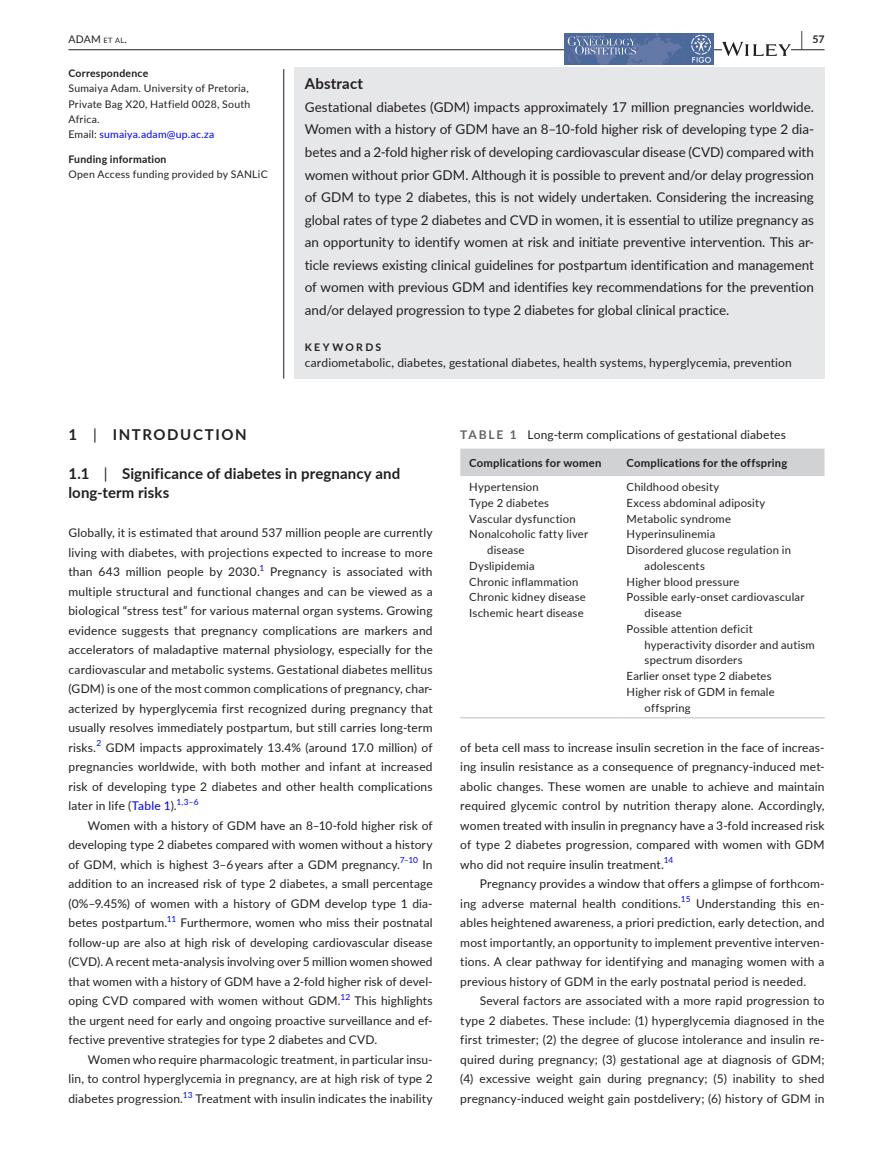
<style>
.page{position:relative;width:893px;height:1174px;background:#fff}
.page>*{position:absolute;margin:0;border:0;box-sizing:border-box;transform-origin:0 0}
.t1{font:700 15px/19.5px "Lato";letter-spacing:.01em;color:#231f20}
.t2{font:700 15px "Lato";letter-spacing:.105em;color:#231f20}
.t3{font:13.5px/22.5px "Lato";letter-spacing:-.005em;color:#231f20;text-align:justify}
.t4{font:12px/19.5px "Lato";letter-spacing:.015em;color:#231f20;text-align:justify}
.t5{font:11.25px "Lato";letter-spacing:.015em;color:#231f20}
.t6{font:700 11.25px "Lato";letter-spacing:.02em;color:#231f20}
.t7{font:10.5px/15px "Lato";letter-spacing:.02em;color:#231f20}
.t8{font:700 10.5px "Lato";letter-spacing:.02em;color:#231f20}
.t9{font:700 10.5px "Lato";letter-spacing:.22em;color:#231f20}
.t10{font:8.4px "Lato";color:#00f}
.s1{font-size:7.35px}
.s2{font-size:19.5px}
.s3{color:#00f}
.s4{font-weight:400}
.s5{font-weight:700;color:#636366}
</style>
<div class="page">
<hr style="left:68px;top:49px;width:756px;height:1px;background:#231f20">
<img style="left:565px;top:34px;width:149px;height:30px">
<svg style="left:568px;top:35px;width:68px;height:28px;background:#667da8"></svg>
<svg style="left:691px;top:35px;width:20px;height:28px"></svg>
<svg style="left:722px;top:42px;width:69px;height:14px"></svg>
<hr style="left:283px;top:69px;width:1px;height:309px;background:#231f20">
<div style="left:460px;top:448px;width:364px;height:28px;background:#d1d2d4"></div>
<hr style="left:460px;top:717px;width:158px;height:1px;background:#d1d2d4">
<hr style="left:618px;top:717px;width:206px;height:1px;background:#d1d2d4">
<div style="left:294px;top:67px;width:530px;height:310px;background:#e6e7e9"></div>
<hr style="left:294px;top:377px;width:530px;height:2px;background:#e6e7e9">
<p class="t7" style="left:68px;top:31px;width:60px">ADAM <span class="s1">et al</span>.</p>
<p class="t8" style="left:801px;top:31px;width:25px"><span class="s2">|</span> 57</p>
<p class="t8" style="left:68px;top:66px;width:81px">Correspondence</p>
<p class="t7" style="left:68px;top:81px;width:183px">Sumaiya Adam. University of Pretoria,<br>Private Bag X20, Hatfield 0028, South<br>Africa.<br>Email: <span class="s3">sumaiya.adam@up.ac.za</span></p>
<p class="t8" style="left:68px;top:151px;width:100px">Funding information</p>
<p class="t7" style="left:68px;top:166px;width:201px">Open Access funding provided by SANLiC</p>
<p class="t1" style="left:305px;top:74px;width:60px">Abstract</p>
<p class="t3" style="left:305px;top:95px;width:511px">Gestational diabetes (GDM) impacts approximately 17 million pregnancies worldwide.<br>Women with a history of GDM have an 8–10-fold higher risk of developing type 2 dia&shy;betes and a 2-fold higher risk of developing cardiovascular disease (CVD) compared with women without prior GDM. Although it is possible to prevent and/or delay progression of GDM to type 2 diabetes, this is not widely undertaken. Considering the increasing global rates of type 2 diabetes and CVD in women, it is essential to utilize pregnancy as an opportunity to identify women at risk and initiate preventive intervention. This ar&shy;ticle reviews existing clinical guidelines for postpartum identification and management of women with previous GDM and identifies key recommendations for the prevention and/or delayed progression to type 2 diabetes for global clinical practice.</p>
<p class="t9" style="left:305px;top:339px;width:78px">KEYWORDS</p>
<p class="t4" style="left:305px;top:352px;width:489px">cardiometabolic, diabetes, gestational diabetes, health systems, hyperglycemia, prevention</p>
<p class="t2" style="left:68px;top:423px;width:180px">1 <span class="s4">|</span> INTRODUCTION</p>
<p class="t1" style="left:68px;top:463px;width:333px">1.1 <span class="s4">|</span> Significance of diabetes in pregnancy and long-term risks</p>
<p class="t4" style="left:68px;top:522px;width:366px">Globally, it is estimated that around 537 million people are currently living with diabetes, with projections expected to increase to more than 643 million people by 2030.</p>
<p class="t10" style="left:260px;top:562px;width:6px">1</p>
<p class="t4" style="left:68px;top:561px;width:366px;text-indent:202px">Pregnancy is associated with multiple structural and functional changes and can be viewed as a biological “stress test” for various maternal organ systems. Growing evidence suggests that pregnancy complications are markers and accelerators of maladaptive maternal physiology, especially for the cardiovascular and metabolic systems. Gestational diabetes mellitus (GDM) is one of the most common complications of pregnancy, char&shy;acterized by hyperglycemia first recognized during pregnancy that usually resolves immediately postpartum, but still carries long-term risks.</p>
<p class="t10" style="left:96px;top:737px;width:6px">2</p>
<p class="t4" style="left:68px;top:737px;width:366px;text-indent:37px">GDM impacts approximately 13.4% (around 17.0 million) of pregnancies worldwide, with both mother and infant at increased risk of developing type 2 diabetes and other health complications later in life (<span class="s3">Table 1</span>).<sup>1,3–6</sup></p>
<p class="t4" style="left:68px;top:815px;width:366px;text-indent:20px">Women with a history of GDM have an 8–10-fold higher risk of developing type 2 diabetes compared with women without a history of GDM, which is highest 3–6 years after a GDM pregnancy.</p>
<p class="t10" style="left:400px;top:854px;width:20px">7–10</p>
<p class="t4" style="left:68px;top:854px;width:366px;text-indent:354px">In addition to an increased risk of type 2 diabetes, a small percentage (0%–9.45%) of women with a history of GDM develop type 1 dia&shy;betes postpartum.</p>
<p class="t10" style="left:167px;top:913px;width:11px">11</p>
<p class="t4" style="left:68px;top:912px;width:366px;text-indent:112px">Furthermore, women who miss their postnatal follow-up are also at high risk of developing cardiovascular disease (CVD). A recent meta-analysis involving over 5 million women showed that women with a history of GDM have a 2-fold higher risk of devel&shy;oping CVD compared with women without GDM.<sup>12</sup> This highlights the urgent need for early and ongoing proactive surveillance and ef&shy;fective preventive strategies for type 2 diabetes and CVD.</p>
<p class="t4" style="left:68px;top:1049px;width:366px;text-indent:20px">Women who require pharmacologic treatment, in particular insu&shy;lin, to control hyperglycemia in pregnancy, are at high risk of type 2 diabetes progression.<sup>13</sup> Treatment with insulin indicates the inability</p>
<p class="t4" style="left:460px;top:424px;width:327px"><span class="s5">TABLE 1</span> Long-term complications of gestational diabetes</p>
<p class="t6" style="left:469px;top:454px;width:134px">Complications for women</p>
<p class="t6" style="left:627px;top:454px;width:162px">Complications for the offspring</p>
<p class="t5" style="left:469px;top:479px;width:71px">Hypertension</p>
<p class="t5" style="left:469px;top:495px;width:81px">Type 2 diabetes</p>
<p class="t5" style="left:469px;top:510px;width:108px">Vascular dysfunction</p>
<p class="t5" style="left:469px;top:526px;width:120px">Nonalcoholic fatty liver</p>
<p class="t5" style="left:487px;top:542px;width:39px">disease</p>
<p class="t5" style="left:469px;top:558px;width:67px">Dyslipidemia</p>
<p class="t5" style="left:469px;top:573px;width:111px">Chronic inflammation</p>
<p class="t5" style="left:469px;top:589px;width:118px">Chronic kidney disease</p>
<p class="t5" style="left:469px;top:605px;width:116px">Ischemic heart disease</p>
<p class="t5" style="left:627px;top:479px;width:94px">Childhood obesity</p>
<p class="t5" style="left:627px;top:495px;width:140px">Excess abdominal adiposity</p>
<p class="t5" style="left:627px;top:510px;width:106px">Metabolic syndrome</p>
<p class="t5" style="left:627px;top:526px;width:90px">Hyperinsulinemia</p>
<p class="t5" style="left:627px;top:542px;width:166px">Disordered glucose regulation in</p>
<p class="t5" style="left:645px;top:558px;width:62px">adolescents</p>
<p class="t5" style="left:627px;top:573px;width:114px">Higher blood pressure</p>
<p class="t5" style="left:627px;top:589px;width:179px">Possible early-onset cardiovascular</p>
<p class="t5" style="left:645px;top:605px;width:39px">disease</p>
<p class="t5" style="left:627px;top:621px;width:128px">Possible attention deficit</p>
<p class="t5" style="left:645px;top:636px;width:172px">hyperactivity disorder and autism</p>
<p class="t5" style="left:645px;top:652px;width:99px">spectrum disorders</p>
<p class="t5" style="left:627px;top:668px;width:146px">Earlier onset type 2 diabetes</p>
<p class="t5" style="left:627px;top:684px;width:150px">Higher risk of GDM in female</p>
<p class="t5" style="left:645px;top:699px;width:48px">offspring</p>
<p class="t4" style="left:460px;top:737px;width:366px">of beta cell mass to increase insulin secretion in the face of increas&shy;ing insulin resistance as a consequence of pregnancy-induced met&shy;abolic changes. These women are unable to achieve and maintain required glycemic control by nutrition therapy alone. Accordingly, women treated with insulin in pregnancy have a 3-fold increased risk of type 2 diabetes progression, compared with women with GDM who did not require insulin treatment.<sup>14</sup></p>
<p class="t4" style="left:460px;top:873px;width:366px;text-indent:20px">Pregnancy provides a window that offers a glimpse of forthcom&shy;ing adverse maternal health conditions.</p>
<p class="t10" style="left:681px;top:893px;width:11px">15</p>
<p class="t4" style="left:460px;top:893px;width:366px;text-indent:236px">Understanding this en&shy;ables heightened awareness, a priori prediction, early detection, and most importantly, an opportunity to implement preventive interven&shy;tions. A clear pathway for identifying and managing women with a previous history of GDM in the early postnatal period is needed.</p>
<p class="t4" style="left:460px;top:990px;width:366px;text-indent:20px">Several factors are associated with a more rapid progression to type 2 diabetes. These include: (1) hyperglycemia diagnosed in the first trimester; (2) the degree of glucose intolerance and insulin re&shy;quired during pregnancy; (3) gestational age at diagnosis of GDM; (4) excessive weight gain during pregnancy; (5) inability to shed pregnancy-induced weight gain postdelivery; (6) history of GDM in</p>
</div>
